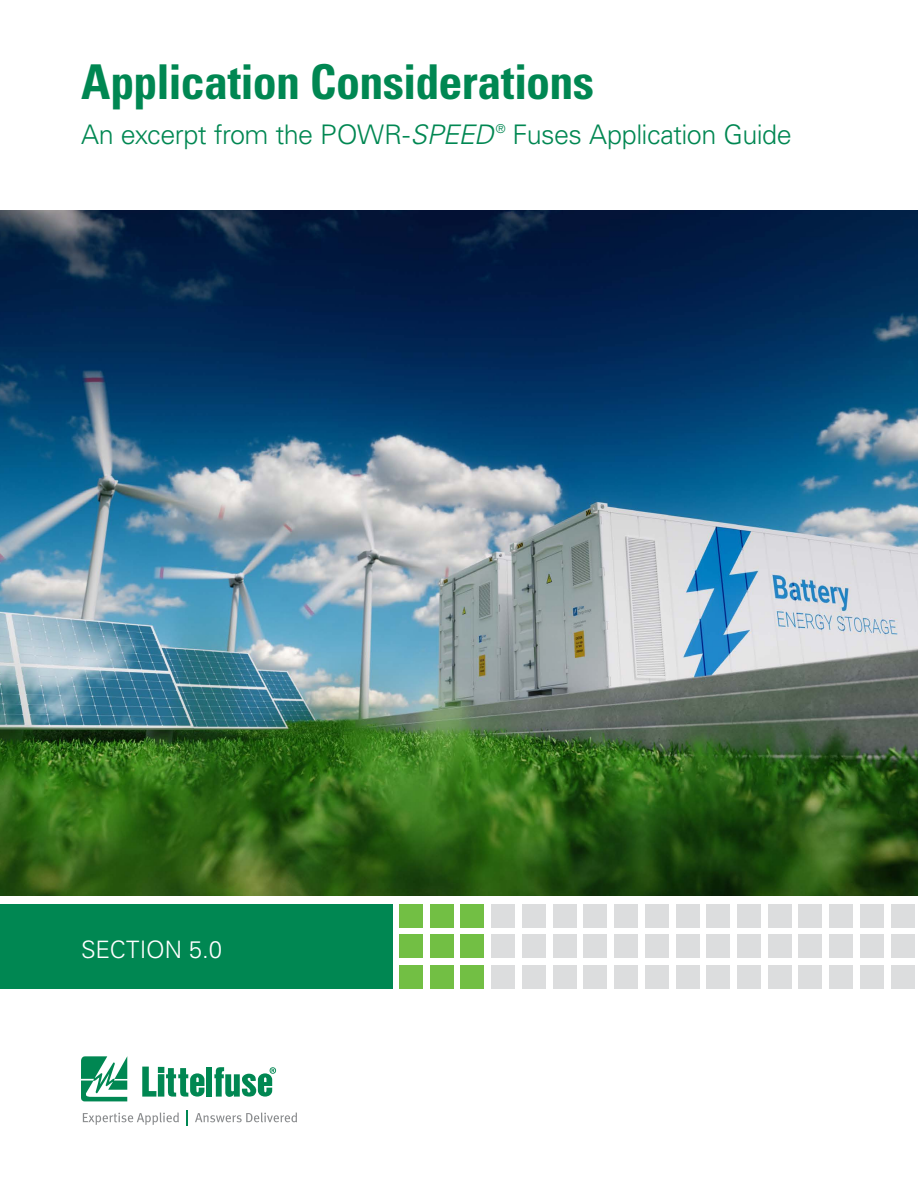
<style>
.page{position:relative;width:918px;height:1188px;background:#fff}
.page>*{position:absolute;margin:0;border:0;box-sizing:border-box;transform-origin:0 0}
.t1{font:700 condensed 48px "Univers LT Std";letter-spacing:-.015em;color:#008752}
.Body_Copy__WP{font:300 27px "Univers LT Std";letter-spacing:-.02em;color:#008752}
.Body_Copy__WP-2{font:300 24px "Univers LT Std";color:#fff}
.s1{font-style:italic}
</style>
<div class="page">
<svg style="left:81px;top:1056px;width:46px;height:45px"></svg>
<div style="left:206px;top:1067px;width:6px;height:30px;background:#008752"></div>
<svg style="left:214px;top:1067px;width:62px;height:30px"></svg>
<svg style="left:142px;top:1067px;width:62px;height:30px"></svg>
<svg style="left:83px;top:1112px;width:96px;height:13px"></svg>
<svg style="left:187px;top:1110px;width:1px;height:16px"></svg>
<svg style="left:195px;top:1112px;width:102px;height:10px"></svg>
<img style="left:0;top:211px;width:918px;height:684px">
<div style="left:0;top:904px;width:392px;height:85px;background:#008752"></div>
<div style="left:399px;top:904px;width:24px;height:23px;background:#72bf44"></div>
<div style="left:399px;top:935px;width:24px;height:23px;background:#72bf44"></div>
<div style="left:399px;top:965px;width:24px;height:24px;background:#72bf44"></div>
<div style="left:430px;top:904px;width:23px;height:23px;background:#72bf44"></div>
<div style="left:430px;top:935px;width:23px;height:23px;background:#72bf44"></div>
<div style="left:430px;top:965px;width:23px;height:24px;background:#72bf44"></div>
<div style="left:461px;top:904px;width:23px;height:23px;background:#72bf44"></div>
<div style="left:461px;top:935px;width:23px;height:23px;background:#72bf44"></div>
<div style="left:461px;top:965px;width:23px;height:24px;background:#72bf44"></div>
<div style="left:491px;top:904px;width:24px;height:23px;background:#dcddde"></div>
<div style="left:491px;top:935px;width:24px;height:23px;background:#dcddde"></div>
<div style="left:491px;top:965px;width:24px;height:24px;background:#dcddde"></div>
<div style="left:522px;top:904px;width:24px;height:23px;background:#dcddde"></div>
<div style="left:522px;top:935px;width:24px;height:23px;background:#dcddde"></div>
<div style="left:522px;top:965px;width:24px;height:24px;background:#dcddde"></div>
<div style="left:553px;top:904px;width:23px;height:23px;background:#dcddde"></div>
<div style="left:553px;top:935px;width:23px;height:23px;background:#dcddde"></div>
<div style="left:553px;top:965px;width:23px;height:24px;background:#dcddde"></div>
<div style="left:584px;top:904px;width:23px;height:23px;background:#dcddde"></div>
<div style="left:584px;top:935px;width:23px;height:23px;background:#dcddde"></div>
<div style="left:584px;top:965px;width:23px;height:24px;background:#dcddde"></div>
<div style="left:614px;top:904px;width:24px;height:23px;background:#dcddde"></div>
<div style="left:614px;top:935px;width:24px;height:23px;background:#dcddde"></div>
<div style="left:614px;top:965px;width:24px;height:24px;background:#dcddde"></div>
<div style="left:645px;top:904px;width:24px;height:23px;background:#dcddde"></div>
<div style="left:645px;top:935px;width:24px;height:23px;background:#dcddde"></div>
<div style="left:645px;top:965px;width:24px;height:24px;background:#dcddde"></div>
<div style="left:676px;top:904px;width:23px;height:23px;background:#dcddde"></div>
<div style="left:676px;top:935px;width:23px;height:23px;background:#dcddde"></div>
<div style="left:676px;top:965px;width:23px;height:24px;background:#dcddde"></div>
<div style="left:706px;top:904px;width:24px;height:23px;background:#dcddde"></div>
<div style="left:706px;top:935px;width:24px;height:23px;background:#dcddde"></div>
<div style="left:706px;top:965px;width:24px;height:24px;background:#dcddde"></div>
<div style="left:737px;top:904px;width:24px;height:23px;background:#dcddde"></div>
<div style="left:737px;top:935px;width:24px;height:23px;background:#dcddde"></div>
<div style="left:737px;top:965px;width:24px;height:24px;background:#dcddde"></div>
<div style="left:768px;top:904px;width:23px;height:23px;background:#dcddde"></div>
<div style="left:768px;top:935px;width:23px;height:23px;background:#dcddde"></div>
<div style="left:768px;top:965px;width:23px;height:24px;background:#dcddde"></div>
<div style="left:799px;top:904px;width:23px;height:23px;background:#dcddde"></div>
<div style="left:799px;top:935px;width:23px;height:23px;background:#dcddde"></div>
<div style="left:799px;top:965px;width:23px;height:24px;background:#dcddde"></div>
<div style="left:860px;top:904px;width:24px;height:23px;background:#dcddde"></div>
<div style="left:860px;top:935px;width:24px;height:23px;background:#dcddde"></div>
<div style="left:860px;top:965px;width:24px;height:24px;background:#dcddde"></div>
<div style="left:829px;top:904px;width:24px;height:23px;background:#dcddde"></div>
<div style="left:829px;top:935px;width:24px;height:23px;background:#dcddde"></div>
<div style="left:829px;top:965px;width:24px;height:24px;background:#dcddde"></div>
<div style="left:891px;top:904px;width:23px;height:23px;background:#dcddde"></div>
<div style="left:891px;top:935px;width:23px;height:23px;background:#dcddde"></div>
<div style="left:891px;top:965px;width:23px;height:24px;background:#dcddde"></div>
<p class="t1" style="left:81px;top:52px;width:515px">Application Considerations</p>
<p class="Body_Copy__WP" style="left:81px;top:118px;width:712px">An excerpt from the POWR-<span class="s1">SPEED</span> <sup>®</sup> Fuses Application Guide</p>
<p class="Body_Copy__WP-2" style="left:81px;top:935px;width:143px">SECTION 5.0</p>
</div>
